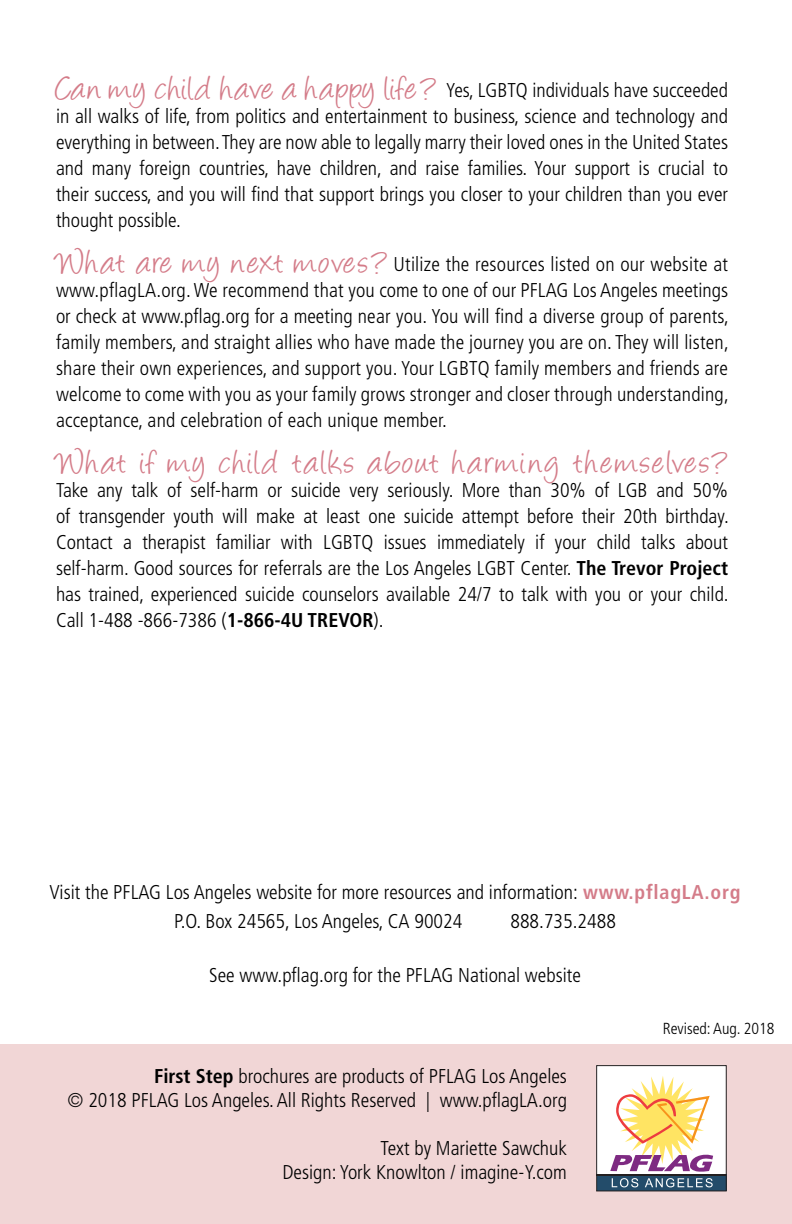
<style>
.page{position:relative;width:792px;height:1224px;background:#fff}
.page>*{position:absolute;margin:0;border:0;box-sizing:border-box;transform-origin:0 0}
.t1{font:38px "Angelina";letter-spacing:.06em;color:#d47c89}
.t2{font:300 condensed 20px/26px "Frutiger";color:#000;text-align:justify}
.t3{font:300 condensed 16px "Frutiger";color:#000}
.s1{font-family:"Angelina";font-weight:400;font-stretch:normal;font-size:38px;color:#d47c89}
.s2{font-weight:700}
.s3{font-weight:700;color:#d47c89}
</style>
<div class="page">
<div style="left:0;top:1044px;width:792px;height:180px;background:#f1d6d6"></div>
<div style="left:597px;top:1066px;width:129px;height:125px;background:#fff"></div>
<div style="left:597px;top:1174px;width:129px;height:17px;background:#234c6a"></div>
<div style="left:596px;top:1065px;width:131px;height:126px;border:1px solid #231f20"></div>
<hr style="left:597px;top:1174px;width:129px;height:2px;background:#231f20">
<svg style="left:612px;top:1178px;width:26px;height:9px"></svg>
<svg style="left:645px;top:1178px;width:68px;height:9px"></svg>
<svg style="left:610px;top:1076px;width:103px;height:96px"></svg>
<p class="t2" style="left:56px;top:77px;width:674px"><span class="s1">Can my child have a happy life?</span> Yes, LGBTQ individuals have succeeded in all walks of life, from politics and entertainment to business, science and technology and everything in between. They are now able to legally marry their loved ones in the United States and many foreign countries, have children, and raise families. Your support is crucial to their success, and you will find that support brings you closer to your children than you ever thought possible.</p>
<p class="t2" style="left:56px;top:251px;width:674px"><span class="s1">What are my next moves?</span> Utilize the resources listed on our website at www.pflagLA.org. We recommend that you come to one of our PFLAG Los Angeles meetings or check at www.pflag.org for a meeting near you. You will find a diverse group of parents, family members, and straight allies who have made the journey you are on. They will listen, share their own experiences, and support you. Your LGBTQ family members and friends are welcome to come with you as your family grows stronger and closer through understanding, acceptance, and celebration of each unique member.</p>
<h1 class="t1" style="left:56px;top:446px;width:674px">What if my child talks about harming themselves?</h1>
<p class="t2" style="left:56px;top:477px;width:674px">Take any talk of self-harm or suicide very seriously. More than 30% of LGB and 50% of transgender youth will make at least one suicide attempt before their 20th birthday.<br>Contact a therapist familiar with LGBTQ issues immediately if your child talks about self-harm. Good sources for referrals are the Los Angeles LGBT Center. <span class="s2">The Trevor Project </span>has trained, experienced suicide counselors available 24/7 to talk with you or your child.<br>Call 1-488 -866-7386 (<span class="s2">1-866-4U TREVOR</span>).</p>
<p class="t2" style="left:174px;top:879px;width:568px;line-height:28px;text-indent:-125px">Visit the PFLAG Los Angeles website for more resources and information: <span class="s3">www.pflagLA.org<br></span>P.O. Box 24565, Los Angeles, CA 90024</p>
<p class="t2" style="left:510px;top:908px;width:107px">888.735.2488</p>
<p class="t2" style="left:209px;top:962px;width:373px">See www.pflag.org for the PFLAG National website</p>
<p class="t2" style="left:68px;top:1065px;width:501px;line-height:24px;text-align:right"><span class="s2">First Step</span> brochures are products of PFLAG Los Angeles<br>© 2018 PFLAG Los Angeles. All Rights Reserved | www.pflagLA.org</p>
<p class="t2" style="left:282px;top:1137px;width:286px;line-height:24px;text-align:right">Text by Mariette Sawchuk<br>Design: York Knowlton / imagine-Y.com</p>
<p class="t3" style="left:663px;top:1019px;width:113px">Revised: Aug. 2018</p>
</div>
